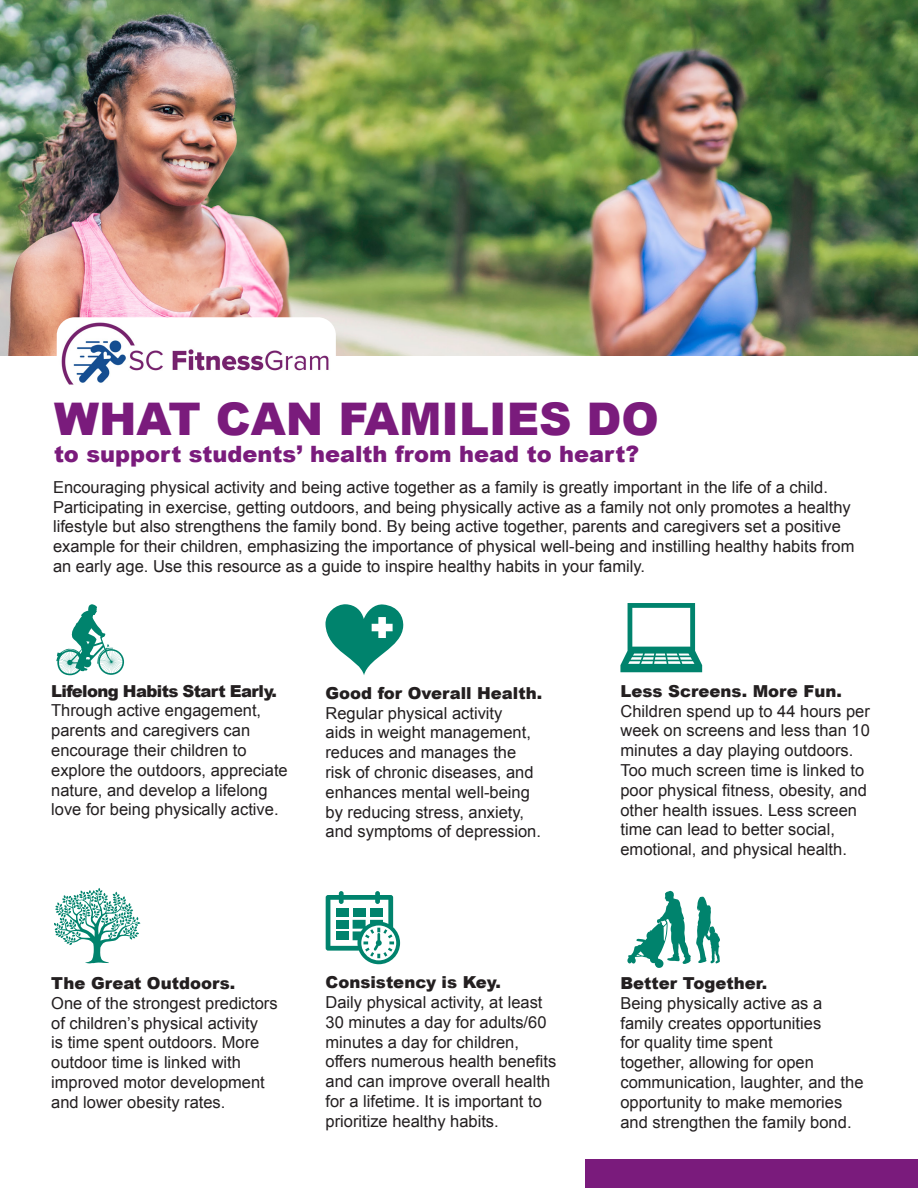
<style>
.page{position:relative;width:918px;height:1188px;background:#fff}
.page>*{position:absolute;margin:0;border:0;box-sizing:border-box;transform-origin:0 0}
.t1{font:900 45px "Arial";color:#7a1b7c}
.t2{font:900 22.5px "Arial";color:#7a1b7c}
.t3{font:16.5px/19.8px "Arial";color:#231f20}
.t4{font:900 16.5px "Arial";color:#231f20}
.t5{font:900 16.5px "Arial";letter-spacing:-.04em;color:#231f20}
</style>
<div class="page">
<img style="left:0;top:0;width:918px;height:356px">
<img style="left:57px;top:317px;width:279px;height:68px">
<svg style="left:325px;top:604px;width:79px;height:71px"></svg>
<div style="left:585px;top:1159px;width:333px;height:29px;background:#7a1b7c"></div>
<svg style="left:326px;top:891px;width:74px;height:73px"></svg>
<svg style="left:620px;top:603px;width:82px;height:69px"></svg>
<svg style="left:56px;top:604px;width:68px;height:71px"></svg>
<svg style="left:54px;top:888px;width:86px;height:75px"></svg>
<svg style="left:627px;top:891px;width:93px;height:77px"></svg>
<p class="t1" style="left:54px;top:386px;width:607px">WHAT CAN FAMILIES DO</p>
<p class="t2" style="left:54px;top:438px;width:587px">to support students’ health from head to heart?</p>
<p class="t3" style="left:53px;top:477px;width:803px">Encouraging physical activity and being active together as a family is greatly important in the life of a child.<br>Participating in exercise, getting outdoors, and being physically active as a family not only promotes a healthy lifestyle but also strengthens the family bond. By being active together, parents and caregivers set a positive example for their children, emphasizing the importance of physical well-being and instilling healthy habits from an early age. Use this resource as a guide to inspire healthy habits in your family.</p>
<p class="t5" style="left:51px;top:679px;width:227px">Lifelong Habits Start Early.</p>
<p class="t3" style="left:51px;top:701px;width:238px">Through active engagement, parents and caregivers can encourage their children to explore the outdoors, appreciate nature, and develop a lifelong love for being physically active.</p>
<p class="t4" style="left:326px;top:681px;width:218px">Good for Overall Health.</p>
<p class="t3" style="left:326px;top:703px;width:217px">Regular physical activity<br>aids in weight management, reduces and manages the risk of chronic diseases, and enhances mental well-being by reducing stress, anxiety, and symptoms of depression.</p>
<p class="t4" style="left:51px;top:971px;width:186px">The Great Outdoors.</p>
<p class="t3" style="left:51px;top:993px;width:228px">One of the strongest predictors of children’s physical activity<br>is time spent outdoors. More outdoor time is linked with improved motor development and lower obesity rates.</p>
<p class="t4" style="left:326px;top:970px;width:177px">Consistency is Key.</p>
<p class="t3" style="left:326px;top:993px;width:232px">Daily physical activity, at least<br>30 minutes a day for adults/60 minutes a day for children, offers numerous health benefits and can improve overall health for a lifetime. It is important to prioritize healthy habits.</p>
<p class="t4" style="left:620px;top:679px;width:223px">Less Screens. More Fun.</p>
<p class="t3" style="left:620px;top:701px;width:251px">Children spend up to 44 hours per week on screens and less than 10 minutes a day playing outdoors.<br>Too much screen time is linked to poor physical fitness, obesity, and other health issues. Less screen time can lead to better social, emotional, and physical health.</p>
<p class="t4" style="left:620px;top:971px;width:149px">Better Together.</p>
<p class="t3" style="left:620px;top:993px;width:245px">Being physically active as a family creates opportunities<br>for quality time spent<br>together, allowing for open communication, laughter, and the opportunity to make memories and strengthen the family bond.</p>
</div>
